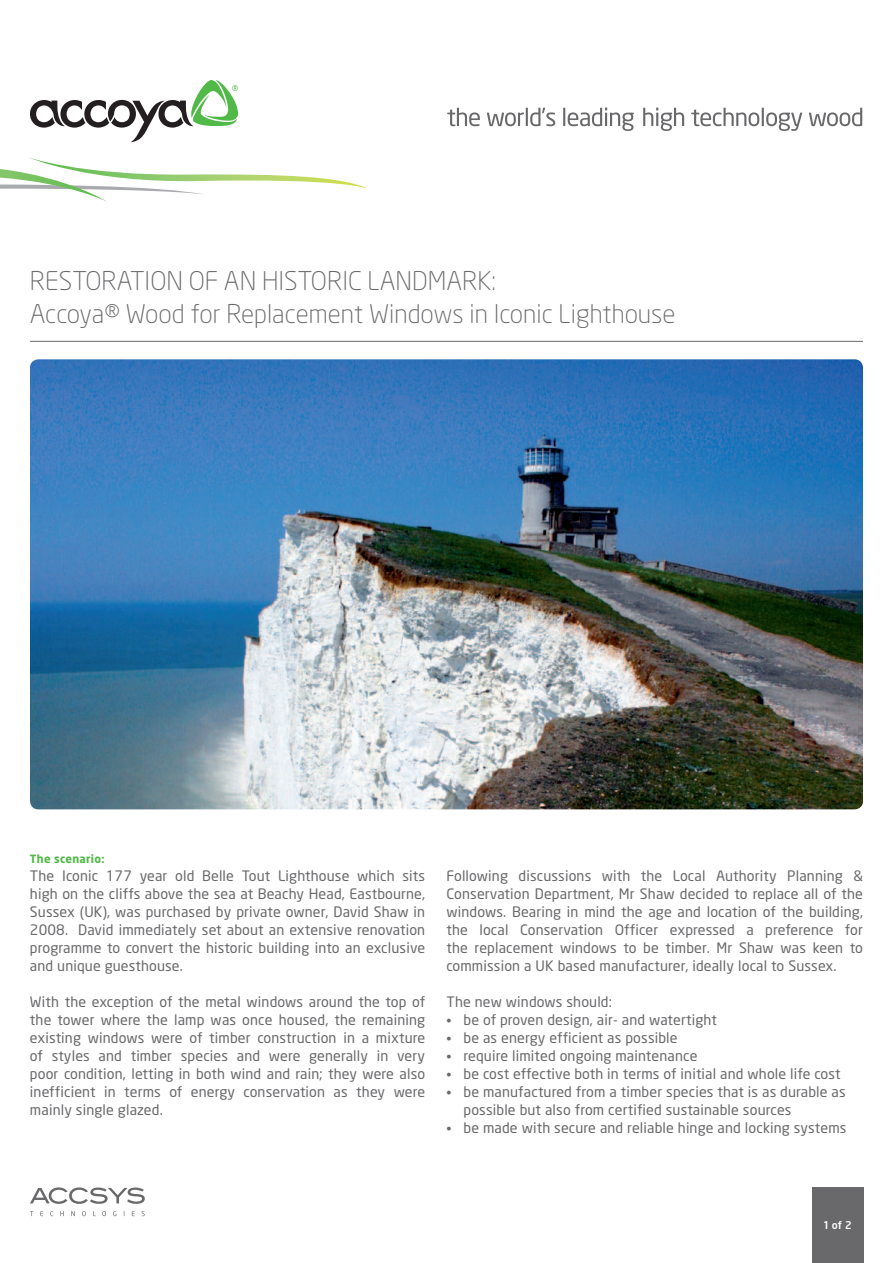
<style>
.page{position:relative;width:893px;height:1263px;background:#fff}
.page>*{position:absolute;margin:0;border:0;box-sizing:border-box;transform-origin:0 0}
.t1{font:300 25.5px/33px "Neo Sans";color:#69696c}
.t2{font:14.25px/18px "Neo Sans";letter-spacing:.01em;color:#69696c;text-align:justify}
.t3{font:700 11.25px "Neo Sans";letter-spacing:.025em;color:#51b948}
.t4{font:500 10.5px "Neo Sans";color:#fff}
.s1{font-size:12px}
</style>
<div class="page">
<img style="left:30px;top:359px;width:833px;height:450px">
<hr style="left:30px;top:341px;width:833px;height:1px;background:#69696c">
<svg style="left:0;top:158px;width:367px;height:44px"></svg>
<svg style="left:30px;top:80px;width:208px;height:62px"></svg>
<svg style="left:447px;top:108px;width:187px;height:23px"></svg>
<svg style="left:643px;top:108px;width:219px;height:23px"></svg>
<div style="left:812px;top:1187px;width:51px;height:76px;background:#69696c"></div>
<svg style="left:30px;top:1187px;width:115px;height:29px"></svg>
<h1 class="t1" style="left:30px;top:264px;width:647px">RESTORATION OF AN HISTORIC LANDMARK:<br>Accoya® Wood for Replacement Windows in Iconic Lighthouse</h1>
<p class="t3" style="left:30px;top:852px;width:76px">The scenario:</p>
<p class="t2" style="left:30px;top:867px;width:397px">The Iconic 177 year old Belle Tout Lighthouse which sits high on the cliffs above the sea at Beachy Head, Eastbourne, Sussex (UK), was purchased by private owner, David Shaw in 2008. David immediately set about an extensive renovation programme to convert the historic building into an exclusive and unique guesthouse.</p>
<p class="t2" style="left:30px;top:993px;width:397px">With the exception of the metal windows around the top of the tower where the lamp was once housed, the remaining existing windows were of timber construction in a mixture of styles and timber species and were generally in very poor condition, letting in both wind and rain; they were also inefficient in terms of energy conservation as they were mainly single glazed.</p>
<p class="t2" style="left:446px;top:867px;width:418px">Following discussions with the Local Authority Planning &amp; Conservation Department, Mr Shaw decided to replace all of the windows. Bearing in mind the age and location of the building, the local Conservation Officer expressed a preference for the replacement windows to be timber. Mr Shaw was keen to commission a UK based manufacturer, ideally local to Sussex.</p>
<p class="t2" style="left:446px;top:993px;width:167px">The new windows should:</p>
<p class="t2" style="left:446px;top:1011px;width:272px"><span class="s1">•</span> be of proven design, air- and watertight</p>
<p class="t2" style="left:446px;top:1029px;width:233px"><span class="s1">•</span> be as energy efficient as possible</p>
<p class="t2" style="left:446px;top:1047px;width:252px"><span class="s1">•</span> require limited ongoing maintenance</p>
<p class="t2" style="left:446px;top:1065px;width:396px"><span class="s1">•</span> be cost effective both in terms of initial and whole life cost</p>
<p class="t2" style="left:463px;top:1083px;width:384px;text-indent:-17px"><span class="s1">•</span> be manufactured from a timber species that is as durable as possible but also from certified sustainable sources</p>
<p class="t2" style="left:446px;top:1119px;width:402px"><span class="s1">•</span> be made with secure and reliable hinge and locking systems</p>
<p class="t4" style="left:823px;top:1219px;width:30px">1 of 2</p>
</div>
